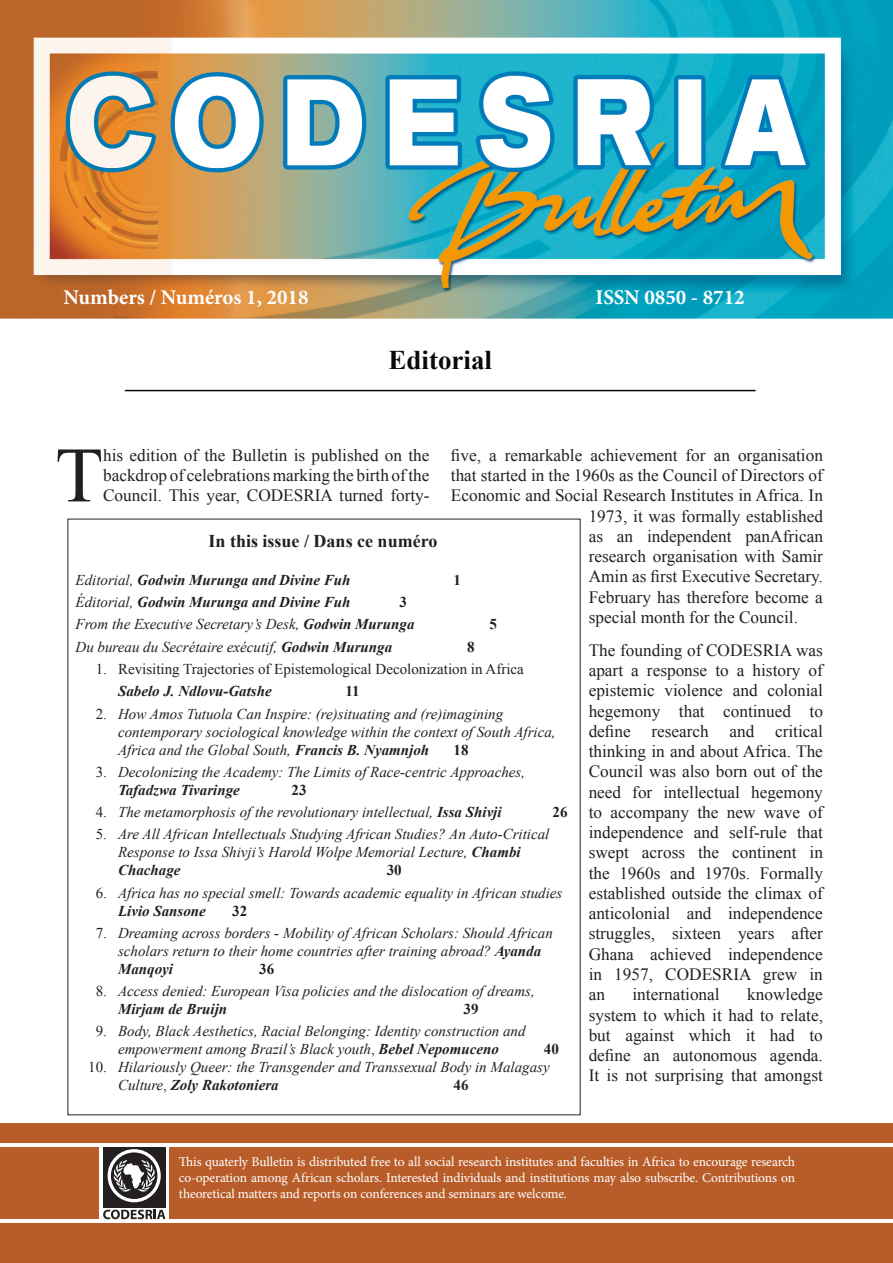
<style>
.page{position:relative;width:893px;height:1263px;background:#fff}
.page>*{position:absolute;margin:0;border:0;box-sizing:border-box;transform-origin:0 0}
.t1{font:78.45px "Times New Roman";color:#231f20}
.t2{font:700 27px "Times New Roman";color:#0a0a0a}
.t3{font:700 21px "Minion Pro";color:#fff}
.t4{font:700 18px "Times New Roman";color:#231f20}
.t5{font:17.25px/20.2px "Times New Roman";color:#231f20;text-align:justify}
.t6{font:italic 15px/18px "Times New Roman";color:#231f20}
.t7{font:italic 700 15px "Times New Roman";color:#231f20}
.t8{font:15px "Times New Roman";color:#231f20}
.t9{font:700 15px "Times New Roman";color:#231f20}
.t10{font:13.5px/16.2px "Minion Pro";letter-spacing:-.015em;color:#fff;text-align:justify}
.s1{font-weight:400}
.s2{font-weight:700;font-style:normal}
.s3{font-weight:700}
.s4{font-style:normal}
</style>
<div class="page">
<img style="left:0;top:0;width:893px;height:1263px">
<hr style="left:125px;top:390px;width:631px;height:1px;background:#0a0a0a">
<hr style="left:0;top:1144px;width:893px;height:3px;background:#fff">
<hr style="left:0;top:1219px;width:893px;height:3px;background:#fff">
<div style="left:100px;top:1144px;width:69px;height:78px;background:linear-gradient(to right,#fff,#fff)"></div>
<div style="left:103px;top:1147px;width:63px;height:60px;background:#231f20"></div>
<svg style="left:108px;top:1149px;width:53px;height:53px"></svg>
<div style="left:111px;top:1152px;width:46px;height:47px;background:#231f20;border-radius:50%"></div>
<svg style="left:113px;top:1160px;width:42px;height:32px"></svg>
<svg style="left:103px;top:1210px;width:62px;height:9px"></svg>
<h3 class="t3" style="left:64px;top:282px;width:246px">Numbers / Numéros 1, 2018</h3>
<h3 class="t3" style="left:595px;top:282px;width:151px">ISSN 0850 - 8712</h3>
<h2 class="t2" style="left:388px;top:341px;width:105px">Editorial</h2>
<h1 class="t1" style="left:55px;top:422px;width:49px">T</h1>
<p class="t5" style="left:103px;top:445px;width:328px">his edition of the Bulletin is published on the backdrop of celebrations marking the birth of the Council. This year, CODESRIA turned forty-</p>
<p class="t5" style="left:451px;top:445px;width:374px">five, a remarkable achievement for an organisation</p>
<p class="t5" style="left:451px;top:465px;width:374px">that started in the 1960s as the Council of Directors of</p>
<p class="t5" style="left:451px;top:485px;width:374px">Economic and Social Research Institutes in Africa. In</p>
<p class="t5" style="left:589px;top:505px;width:236px">1973, it was formally established</p>
<p class="t5" style="left:589px;top:526px;width:236px">as an independent panAfrican</p>
<p class="t5" style="left:589px;top:546px;width:236px">research organisation with Samir</p>
<p class="t5" style="left:589px;top:566px;width:236px">Amin as first Executive Secretary.</p>
<p class="t5" style="left:589px;top:586px;width:236px">February has therefore become a</p>
<p class="t5" style="left:589px;top:607px;width:211px">special month for the Council.</p>
<p class="t5" style="left:589px;top:640px;width:236px">The founding of CODESRIA was apart a response to a history of epistemic violence and colonial hegemony that continued to define research and critical thinking in and about Africa. The Council was also born out of the need for intellectual hegemony to accompany the new wave of independence and self-rule that swept across the continent in the 1960s and 1970s. Formally established outside the climax of anticolonial and independence struggles, sixteen years after Ghana achieved independence in 1957, CODESRIA grew in an</p>
<p class="t4" style="left:209px;top:529px;width:230px">In this issue / Dans ce numéro</p>
<p class="t7" style="left:75px;top:569px;width:277px"><span class="s1">Editorial,</span> Godwin Murunga and Divine Fuh</p>
<p class="t9" style="left:453px;top:570px;width:9px">1</p>
<p class="t7" style="left:75px;top:592px;width:277px"><span class="s1">Éditorial,</span> Godwin Murunga and Divine Fuh</p>
<p class="t6" style="left:75px;top:591px;width:340px;line-height:22.2px;text-indent:324px"><span class="s2">3<br></span>From the Executive Secretary’s Desk, <span class="s3">Godwin Murunga</span></p>
<p class="t9" style="left:489px;top:614px;width:9px">5</p>
<p class="t6" style="left:75px;top:637px;width:318px">Du bureau du Secrétaire exécutif, <span class="s3">Godwin Murunga</span></p>
<p class="t9" style="left:467px;top:636px;width:9px">8</p>
<p class="t8" style="left:96px;top:659px;width:430px">1. Revisiting Trajectories of Epistemological Decolonization in Africa</p>
<p class="t7" style="left:118px;top:681px;width:155px">Sabelo J. Ndlovu-Gatshe</p>
<p class="t9" style="left:345px;top:681px;width:16px">11</p>
<p class="t6" style="left:118px;top:704px;width:439px;text-indent:-22px"><span class="s4">2.</span> How Amos Tutuola Can Inspire: (re)situating and (re)imagining contemporary sociological knowledge within the context of South Africa,<br>Africa and the Global South, <span class="s3">Francis B. Nyamnjoh</span></p>
<p class="t9" style="left:453px;top:739px;width:16px">18</p>
<p class="t6" style="left:118px;top:762px;width:409px;text-indent:-22px"><span class="s4">3.</span> Decolonizing the Academy: The Limits of Race-centric Approaches,<br><span class="s3">Tafadzwa Tivaringe</span></p>
<p class="t9" style="left:291px;top:779px;width:16px">23</p>
<p class="t6" style="left:96px;top:803px;width:407px"><span class="s4">4.</span> The metamorphosis of the revolutionary intellectual, <span class="s3">Issa Shivji</span></p>
<p class="t9" style="left:552px;top:802px;width:16px">26</p>
<p class="t6" style="left:118px;top:825px;width:433px;text-indent:-22px"><span class="s4">5.</span> Are All African Intellectuals Studying African Studies? An Auto-Critical<br>Response to Issa Shivji’s Harold Wolpe Memorial Lecture, <span class="s3">Chambi<br>Chachage</span></p>
<p class="t9" style="left:387px;top:860px;width:16px">30</p>
<p class="t6" style="left:118px;top:883px;width:446px;text-indent:-22px"><span class="s4">6.</span> Africa has no special smell: Towards academic equality in African studies<br><span class="s3">Livio Sansone</span></p>
<p class="t9" style="left:232px;top:900px;width:16px">32</p>
<p class="t6" style="left:118px;top:923px;width:436px;text-indent:-22px"><span class="s4">7.</span> Dreaming across borders - Mobility of African Scholars: Should African scholars return to their home countries after training abroad? <span class="s3">Ayanda<br>Manqoyi</span></p>
<p class="t9" style="left:259px;top:958px;width:16px">36</p>
<p class="t6" style="left:118px;top:982px;width:418px;text-indent:-22px"><span class="s4">8.</span> Access denied: European Visa policies and the dislocation of dreams,<br><span class="s3">Mirjam de Bruijn</span></p>
<p class="t5" style="left:589px;top:984px;width:236px;text-indent:159px">knowledge system to which it had to relate, but against which it had to define an autonomous agenda.<br>It is not surprising that amongst</p>
<p class="t5" style="left:632px;top:984px;width:89px">international</p>
<p class="t9" style="left:463px;top:999px;width:16px">39</p>
<p class="t6" style="left:96px;top:1022px;width:431px;text-align:center"><span class="s4">9.</span> Body, Black Aesthetics, Racial Belonging: Identity construction and empowerment among Brazil’s Black youth<span class="s4">,</span> <span class="s3">Bebel Nepomuceno</span></p>
<p class="t9" style="left:544px;top:1039px;width:16px">40</p>
<p class="t6" style="left:118px;top:1058px;width:433px;text-indent:-30px"><span class="s4">10.</span> Hilariously Queer: the Transgender and Transsexual Body in Malagasy<br>Culture<span class="s4">,</span> <span class="s3">Zoly Rakotoniera</span></p>
<p class="t9" style="left:453px;top:1075px;width:16px">46</p>
<p class="t10" style="left:179px;top:1153px;width:618px">This quaterly Bulletin is distributed free to all social research institutes and faculties in Africa to encourage research co-operation among African scholars. Interested individuals and institutions may also subscribe. Contributions on theoretical matters and reports on conferences and seminars are welcome.</p>
</div>
